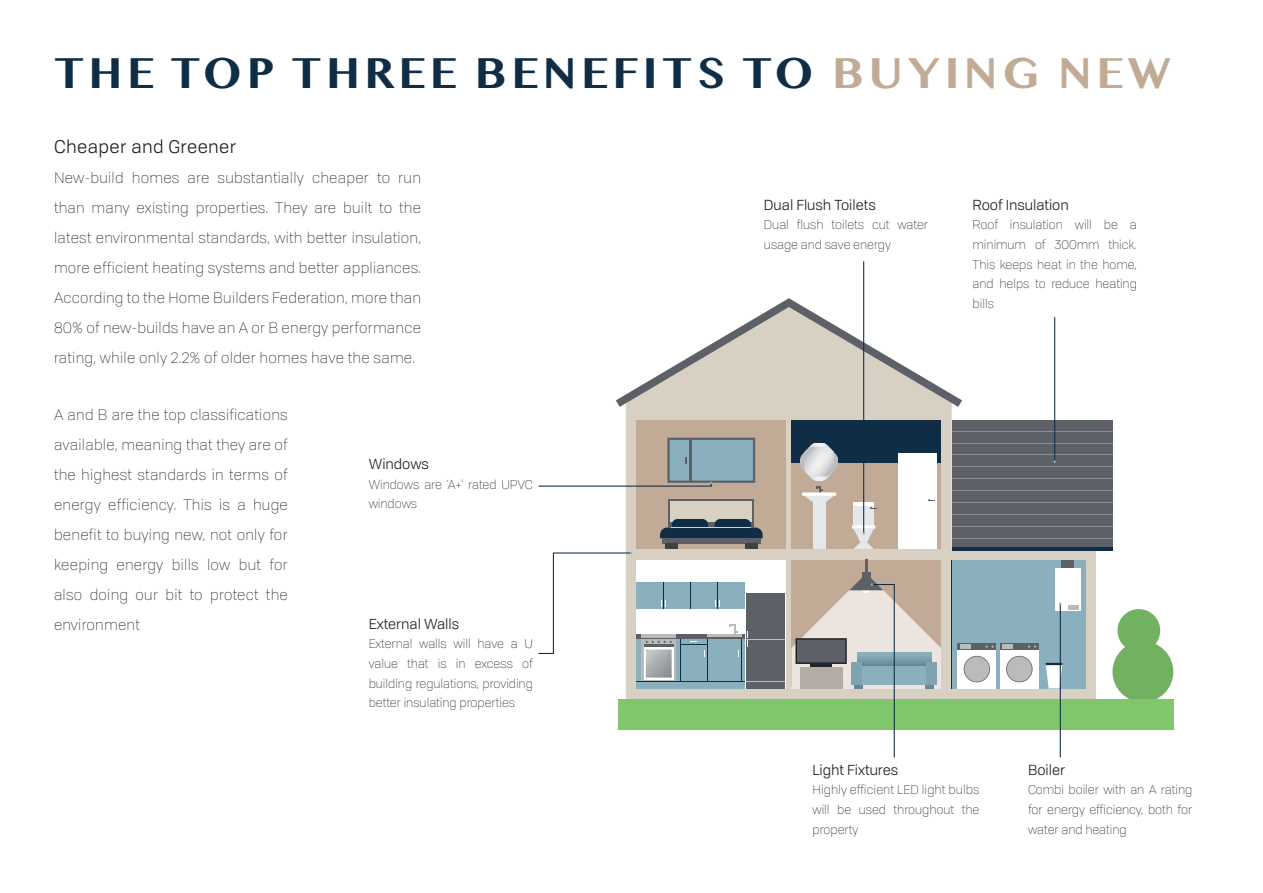
<style>
.page{position:relative;width:1263px;height:893px;background:#fff}
.page>*{position:absolute;margin:0;border:0;box-sizing:border-box;transform-origin:0 0}
.t1{font:700 45px "Sinhala MN";letter-spacing:.1em;color:#102d46}
.t2{font:18px "Tofino";letter-spacing:.025em;color:#231f20}
.t3{font:300 15px/30px "Tofino";letter-spacing:.02em;color:#231f20;text-align:justify}
.t4{font:14.25px "Tofino";color:#231f20}
.t5{font:300 12.45px/19.6px "Tofino";color:#231f20;text-align:justify}
.s1{color:#c2ab96}
</style>
<div class="page">
<div style="left:1117px;top:609px;width:43px;height:43px;background:#71b161;border-radius:50%"></div>
<svg style="left:626px;top:317px;width:470px;height:382px;fill:#d7d0c3"></svg>
<div style="left:636px;top:420px;width:150px;height:129px;background:#c2ab96"></div>
<div style="left:791px;top:420px;width:150px;height:129px;background:#102d46"></div>
<div style="left:636px;top:560px;width:150px;height:128px;background:#fff"></div>
<div style="left:952px;top:560px;width:133px;height:128px;background:#8ab0be"></div>
<div style="left:636px;top:635px;width:108px;height:53px;background:#8ab0be"></div>
<div style="left:746px;top:593px;width:38px;height:95px;background:#5d6167"></div>
<hr style="left:636px;top:635px;width:108px;height:4px;background:#5d6167">
<hr style="left:707px;top:635px;width:34px;height:2px;background:#babcbc">
<hr style="left:642px;top:635px;width:34px;height:3px;background:#babcbc">
<div style="left:642px;top:639px;width:34px;height:43px;background:linear-gradient(to right,#babcbc,#babcbc)"></div>
<svg style="left:644px;top:647px;width:30px;height:33px"></svg>
<hr style="left:644px;top:645px;width:30px;height:2px;background:#5d6167">
<svg style="left:646px;top:641px;width:26px;height:2px"></svg>
<svg style="left:646px;top:650px;width:25px;height:27px"></svg>
<hr style="left:636px;top:682px;width:108px;height:1px;background:#102d46">
<hr style="left:680px;top:639px;width:1px;height:43px;background:#102d46">
<hr style="left:707px;top:639px;width:1px;height:43px;background:#102d46">
<hr style="left:741px;top:639px;width:1px;height:43px;background:#102d46">
<svg style="left:681px;top:641px;width:26px;height:16px"></svg>
<svg style="left:729px;top:625px;width:9px;height:10px"></svg>
<div style="left:636px;top:582px;width:108px;height:27px;background:#8ab0be"></div>
<svg style="left:616px;top:298px;width:346px;height:109px"></svg>
<div style="left:952px;top:420px;width:160px;height:129px;background:#5d6167"></div>
<svg style="left:690px;top:582px;width:1px;height:27px"></svg>
<svg style="left:715px;top:582px;width:5px;height:27px"></svg>
<svg style="left:661px;top:582px;width:5px;height:27px"></svg>
<hr style="left:746px;top:682px;width:38px;height:1px;background:#babcbc">
<hr style="left:746px;top:639px;width:38px;height:1px;background:#babcbc">
<svg style="left:747px;top:631px;width:1px;height:16px"></svg>
<div style="left:958px;top:650px;width:38px;height:38px;background:#fff"></div>
<div style="left:958px;top:643px;width:38px;height:7px;background:#5d6167"></div>
<svg style="left:964px;top:656px;width:26px;height:26px"></svg>
<svg style="left:985px;top:645px;width:9px;height:3px"></svg>
<div style="left:960px;top:644px;width:11px;height:5px;background:#babcbc"></div>
<div style="left:1000px;top:650px;width:38px;height:38px;background:#fff"></div>
<div style="left:1000px;top:643px;width:38px;height:7px;background:#5d6167"></div>
<svg style="left:1006px;top:656px;width:26px;height:26px"></svg>
<svg style="left:1028px;top:645px;width:8px;height:3px"></svg>
<div style="left:1002px;top:644px;width:11px;height:5px;background:#babcbc"></div>
<div style="left:1061px;top:560px;width:13px;height:8px;background:#5d6167"></div>
<div style="left:1055px;top:568px;width:25px;height:43px;background:#fff"></div>
<hr style="left:1068px;top:606px;width:11px;height:4px;background:#babcbc">
<svg style="left:1045px;top:663px;width:17px;height:25px"></svg>
<svg style="left:669px;top:499px;width:85px;height:20px"></svg>
<div style="left:671px;top:501px;width:81px;height:22px;background:#d7d0c3"></div>
<div style="left:662px;top:538px;width:98px;height:6px;background:#5d6167"></div>
<svg style="left:660px;top:519px;width:103px;height:19px"></svg>
<div style="left:665px;top:544px;width:13px;height:5px;background:#3a4044"></div>
<div style="left:745px;top:544px;width:13px;height:5px;background:#3a4044"></div>
<hr style="left:672px;top:527px;width:79px;height:1px;background:#d7d0c3">
<div style="left:791px;top:463px;width:150px;height:86px;background:#c2ab96"></div>
<div style="left:898px;top:454px;width:39px;height:95px;background:#fff"></div>
<div style="left:1112px;top:641px;width:61px;height:61px;background:#71b161;border-radius:50%"></div>
<div style="left:618px;top:699px;width:555px;height:30px;background:#7fc66d"></div>
<hr style="left:952px;top:547px;width:160px;height:4px;background:#102d46">
<hr style="left:952px;top:538px;width:160px;height:1px;background:#babcbc">
<hr style="left:952px;top:526px;width:160px;height:1px;background:#babcbc">
<hr style="left:952px;top:514px;width:160px;height:1px;background:#babcbc">
<hr style="left:952px;top:502px;width:160px;height:1px;background:#babcbc">
<hr style="left:952px;top:490px;width:160px;height:1px;background:#babcbc">
<hr style="left:952px;top:478px;width:160px;height:1px;background:#babcbc">
<hr style="left:952px;top:466px;width:160px;height:1px;background:#babcbc">
<hr style="left:952px;top:455px;width:160px;height:1px;background:#babcbc">
<hr style="left:952px;top:443px;width:160px;height:1px;background:#babcbc">
<hr style="left:952px;top:431px;width:160px;height:1px;background:#babcbc">
<div style="left:854px;top:505px;width:20px;height:20px;background:#e6e7e9"></div>
<hr style="left:854px;top:502px;width:20px;height:3px;background:#fff">
<svg style="left:852px;top:525px;width:23px;height:4px"></svg>
<svg style="left:805px;top:486px;width:29px;height:21px"></svg>
<svg style="left:802px;top:492px;width:34px;height:4px"></svg>
<div style="left:813px;top:502px;width:12px;height:47px;background:#e6e7e9"></div>
<svg style="left:800px;top:452px;width:4px;height:18px"></svg>
<hr style="left:804px;top:443px;width:1px;height:37px;background:#bebfc1">
<hr style="left:805px;top:443px;width:1px;height:37px;background:#c3c4c7">
<hr style="left:806px;top:443px;width:1px;height:37px;background:#c8c9cb">
<hr style="left:807px;top:443px;width:1px;height:37px;background:#cdced0">
<hr style="left:808px;top:443px;width:1px;height:37px;background:#d1d2d4">
<hr style="left:809px;top:443px;width:1px;height:37px;background:#d6d7d9">
<hr style="left:810px;top:443px;width:1px;height:37px;background:#dadbdd">
<hr style="left:811px;top:443px;width:1px;height:37px;background:#dedfe1">
<hr style="left:812px;top:443px;width:1px;height:37px;background:#e2e3e5">
<hr style="left:813px;top:443px;width:1px;height:37px;background:#e5e6e8">
<hr style="left:814px;top:443px;width:1px;height:37px;background:#e9eaeb">
<hr style="left:815px;top:443px;width:1px;height:37px;background:#ececee">
<hr style="left:816px;top:443px;width:1px;height:37px;background:#efeff0">
<hr style="left:817px;top:443px;width:1px;height:37px;background:#f0f1f2">
<hr style="left:818px;top:443px;width:1px;height:37px;background:#f2f3f4">
<hr style="left:819px;top:443px;width:1px;height:37px;background:#f2f3f4">
<hr style="left:820px;top:443px;width:1px;height:37px;background:#f2f3f4">
<hr style="left:821px;top:443px;width:1px;height:37px;background:#f0f1f2">
<hr style="left:822px;top:443px;width:1px;height:37px;background:#efeff0">
<hr style="left:823px;top:443px;width:1px;height:37px;background:#ededee">
<hr style="left:824px;top:443px;width:1px;height:37px;background:#ebebed">
<hr style="left:825px;top:443px;width:1px;height:37px;background:#e6e7e9">
<hr style="left:826px;top:443px;width:1px;height:37px;background:#e3e4e6">
<hr style="left:827px;top:443px;width:1px;height:37px;background:#dfe0e2">
<hr style="left:828px;top:443px;width:1px;height:37px;background:#dadbdd">
<hr style="left:829px;top:443px;width:1px;height:37px;background:#d6d7d9">
<hr style="left:830px;top:443px;width:1px;height:37px;background:#d0d1d3">
<hr style="left:831px;top:443px;width:1px;height:37px;background:#cacbcd">
<hr style="left:832px;top:443px;width:1px;height:37px;background:#c4c5c7">
<hr style="left:833px;top:443px;width:1px;height:37px;background:#bebfc2">
<svg style="left:834px;top:452px;width:4px;height:19px"></svg>
<svg style="left:804px;top:447px;width:30px;height:30px"></svg>
<svg style="left:791px;top:560px;width:150px;height:198px"></svg>
<hr style="left:1054px;top:317px;width:1px;height:145px;background:#102d46">
<svg style="left:538px;top:552px;width:94px;height:102px"></svg>
<svg style="left:538px;top:438px;width:217px;height:49px"></svg>
<hr style="left:863px;top:261px;width:1px;height:272px;background:#102d46">
<svg style="left:854px;top:529px;width:20px;height:20px"></svg>
<hr style="left:1060px;top:604px;width:1px;height:153px;background:#102d46">
<p class="t1" style="left:54px;top:53px;width:1118px">THE TOP THREE BENEFITS TO <span class="s1">BUYING NEW</span></p>
<p class="t2" style="left:54px;top:133px;width:184px">Cheaper and Greener</p>
<p class="t3" style="left:54px;top:161px;width:368px">New-build homes are substantially cheaper to run than many existing properties. They are built to the latest environmental standards, with better insulation, more efficient heating systems and better appliances.<br>According to the Home Builders Federation, more than 80% of new-builds have an A or B energy performance rating, while only 2.2% of older homes have the same.</p>
<p class="t3" style="left:54px;top:399px;width:235px">A and B are the top classifications available, meaning that they are of the highest standards in terms of energy efficiency. This is a huge benefit to buying new, not only for keeping energy bills low but for also doing our bit to protect the environment</p>
<p class="t4" style="left:369px;top:454px;width:62px">Windows</p>
<p class="t5" style="left:369px;top:474px;width:166px">Windows are ‘A+’ rated UPVC windows</p>
<p class="t4" style="left:369px;top:613px;width:92px">External Walls</p>
<p class="t5" style="left:369px;top:633px;width:166px">External walls will have a U value that is in excess of building regulations, providing better insulating properties</p>
<p class="t4" style="left:764px;top:194px;width:113px">Dual Flush Toilets</p>
<p class="t5" style="left:764px;top:215px;width:166px">Dual flush toilets cut water usage and save energy</p>
<p class="t4" style="left:973px;top:194px;width:98px">Roof Insulation</p>
<p class="t5" style="left:973px;top:215px;width:166px">Roof insulation will be a minimum of 300mm thick.<br>This keeps heat in the home, and helps to reduce heating bills</p>
<p class="t4" style="left:812px;top:759px;width:87px">Light Fixtures</p>
<p class="t5" style="left:812px;top:779px;width:168px">Highly e cient LED light bulbs will be used throughout the property</p>
<p class="t4" style="left:1028px;top:759px;width:39px">Boiler</p>
<p class="t5" style="left:1028px;top:779px;width:166px">Combi boiler with an A rating for energy e ciency, both for water and heating</p>
</div>
